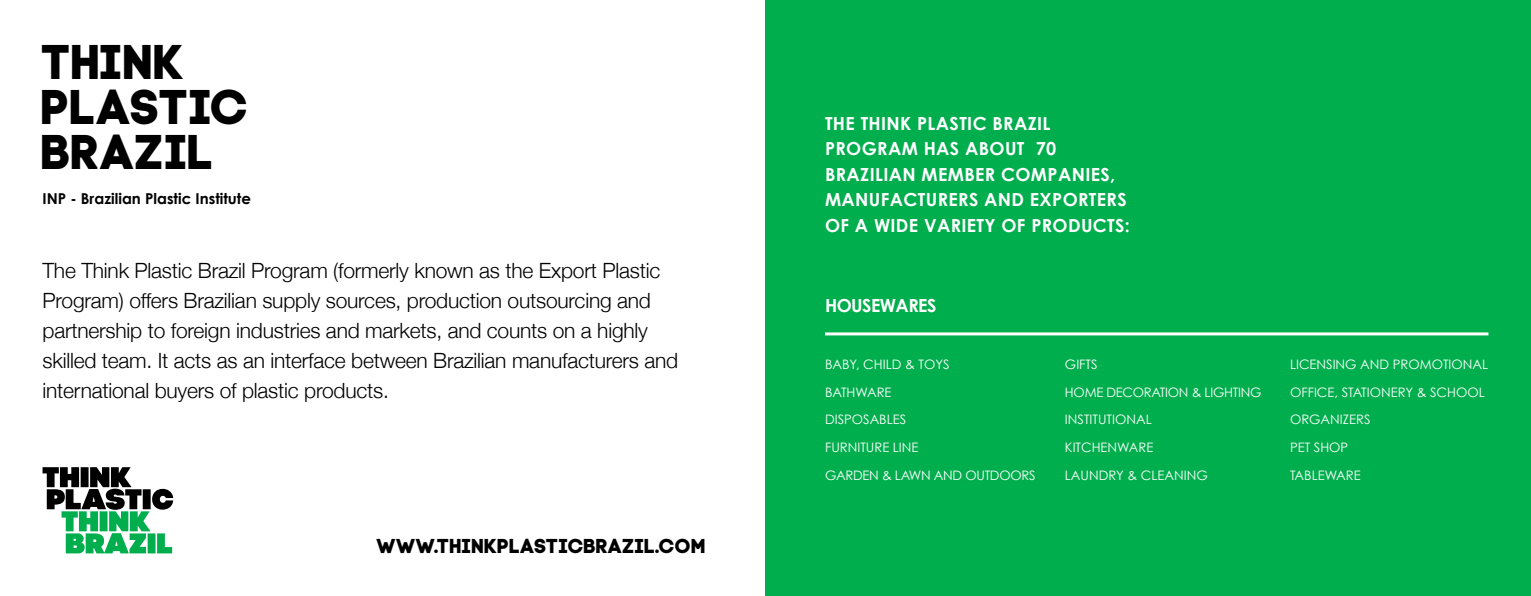
<style>
.page{position:relative;width:1531px;height:596px;background:#fff}
.page>*{position:absolute;margin:0;border:0;box-sizing:border-box;transform-origin:0 0}
.t1{font:48.6px/45px "Code Pro Bold";color:#000}
.t2{font:300 21px/30px "Helvetica Neue";letter-spacing:-.01em;color:#000}
.t3{font:20.1px "Code Pro Bold";letter-spacing:.015em;color:#000}
.t4{font:700 18px/25.5px "Century Gothic";letter-spacing:.02em;color:#fff}
.t5{font:700 18px "Century Gothic";letter-spacing:-.03em;color:#fff}
.t6{font:700 15px "Century Gothic";color:#000}
.t7{font:12.9px/27.6px "Century Gothic";color:#fff}
</style>
<div class="page">
<div style="left:765px;top:0;width:766px;height:595px;background:#00ae4d"></div>
<svg style="left:43px;top:467px;width:130px;height:86px"></svg>
<hr style="left:825px;top:332px;width:663px;height:3px;background:#fff">
<h1 class="t1" style="left:43px;top:39px;width:208px">THINK<br>PLASTIC<br>BRAZIL</h1>
<p class="t6" style="left:43px;top:189px;width:210px">INP - BRAZILIAN PLASTIC INSTITUTE</p>
<p class="t2" style="left:43px;top:254px;width:637px">The Think Plastic Brazil Program (formerly known as the Export Plastic Program) offers Brazilian supply sources, production outsourcing and partnership to foreign industries and markets, and counts on a highly skilled team. It acts as an interface between Brazilian manufacturers and international buyers of plastic products.</p>
<p class="t3" style="left:377px;top:534px;width:21px">WWW</p>
<p class="t3" style="left:434px;top:534px;width:163px">.THINKPLASTICBRAZIL</p>
<p class="t3" style="left:655px;top:534px;width:52px">.COM</p>
<p class="t4" style="left:825px;top:110px;width:306px">THE THIN K PLASTIC BRAZIL<br>PROGRAM HAS ABOUT 70<br>BRAZILIAN MEMBER COMPANI ES,<br>MAN UFACTURERS AN D EXPORTERS<br>OF A WIDE VARIETY OF PRODUCTS:</p>
<p class="t5" style="left:825px;top:293px;width:113px">HOUSEWARES</p>
<p class="t7" style="left:825px;top:350px;width:137px">BABY, C HILD &amp; TOYS<br>BATHWARE<br>DISPOSABLES<br>FU RNITU RELINE<br>GARDEN &amp; LAWN ANDOU</p>
<p class="t7" style="left:984px;top:461px;width:51px">TDOORS</p>
<p class="t7" style="left:1065px;top:350px;width:197px">GIFTS<br>HOME DECORATION &amp; LIGHTING<br>INSTITUTIONAL<br>KITCHENWARE<br>LAU NDRY &amp; CLEANING</p>
<p class="t7" style="left:1290px;top:350px;width:200px">LICENSING AND PROMOTIONAL<br>OFF</p>
<p class="t7" style="left:1290px;top:377px;width:196px;text-indent:24px">ICE, STATIONERY &amp; SCHOOL<br>ORGANIZERS<br>PET SHOP<br>TABLEWARE</p>
</div>
